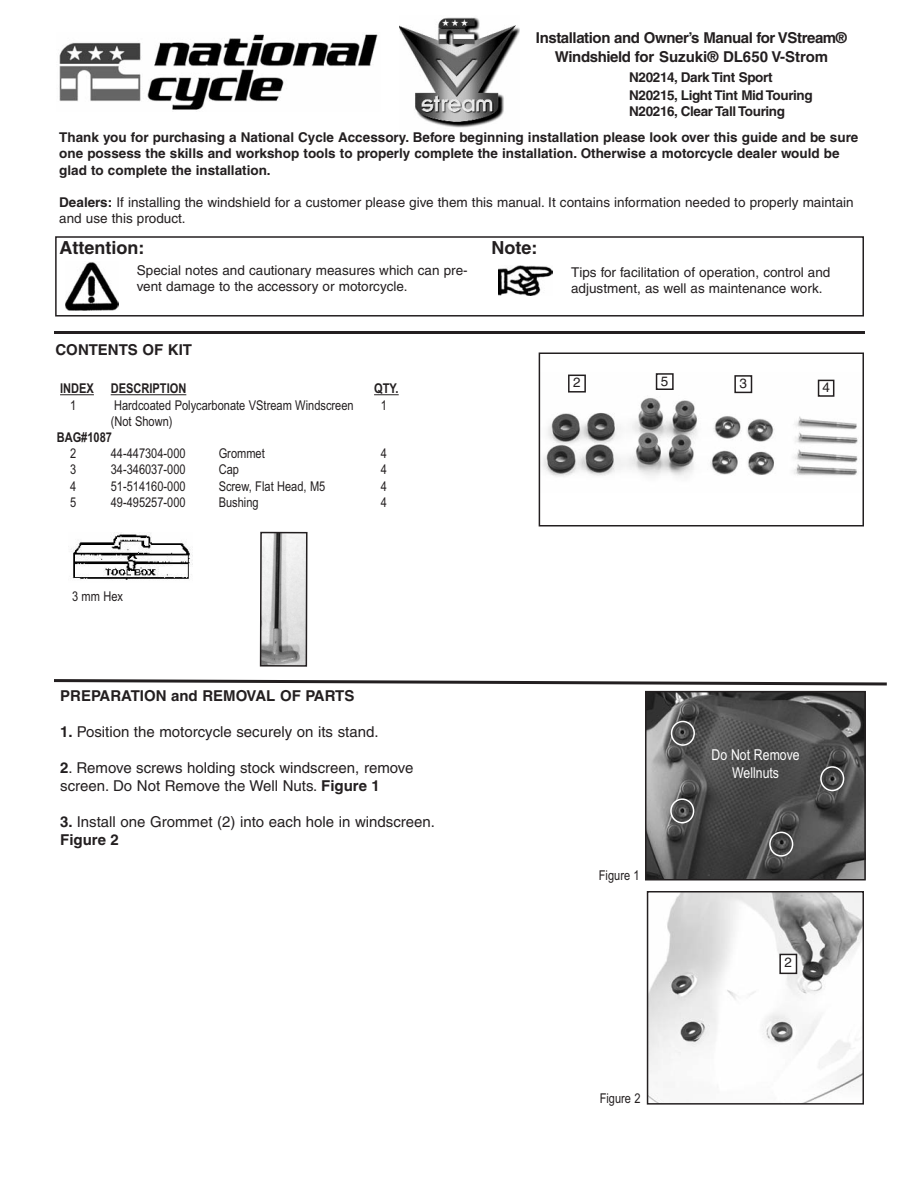
<style>
.page{position:relative;width:918px;height:1188px;background:#fff}
.page>*{position:absolute;margin:0;border:0;box-sizing:border-box;transform-origin:0 0}
.t1{font:700 18px "Helvetica";color:#231f20}
.t2{font:15px/18px "Helvetica";color:#231f20}
.t3{font:700 15px/19px "Helvetica";letter-spacing:-.03em;color:#231f20;text-align:center}
.t4{font:700 15px "Helvetica";color:#231f20}
.t5{font:15px/18px "Arial Narrow";color:#fff;text-align:center}
.t6{font:13.5px/16.2px "Helvetica";color:#231f20}
.t7{font:700 13.5px/16.2px "Helvetica";color:#231f20}
.t8{font:13.5px "Arial Narrow";color:#231f20}
.t9{font:700 13.5px/17.7px "Helvetica";letter-spacing:-.03em;color:#231f20}
.t10{font:700 13.5px "Arial Narrow";color:#231f20}
.s1{font-weight:700}
</style>
<div class="page">
<hr style="left:60px;top:394px;width:34px;height:1px;background:#231f20">
<hr style="left:111px;top:394px;width:75px;height:1px;background:#231f20">
<svg style="left:374px;top:394px;width:25px;height:1px"></svg>
<img style="left:59px;top:34px;width:319px;height:76px">
<div style="left:55px;top:236px;width:809px;height:81px;border:2px solid #231f20"></div>
<hr style="left:54px;top:331px;width:811px;height:3px;background:#231f20">
<svg style="left:54px;top:679px;width:833px;height:7px"></svg>
<img style="left:498px;top:266px;width:54px;height:29px">
<svg style="left:67px;top:310px;width:48px;height:1px"></svg>
<img style="left:66px;top:262px;width:52px;height:48px">
<img style="left:400px;top:17px;width:120px;height:111px">
<img style="left:650px;top:894px;width:211px;height:208px">
<div style="left:647px;top:891px;width:217px;height:214px;border:2px solid #231f20"></div>
<img style="left:542px;top:373px;width:316px;height:104px">
<div style="left:539px;top:352px;width:325px;height:174px;border:2px solid #231f20"></div>
<div style="left:569px;top:375px;width:16px;height:17px;background:#fff"></div>
<div style="left:568px;top:375px;width:18px;height:18px;border:2px solid #231f20"></div>
<div style="left:819px;top:380px;width:15px;height:16px;background:#fff"></div>
<div style="left:818px;top:380px;width:16px;height:17px;border:2px solid #231f20"></div>
<div style="left:735px;top:376px;width:17px;height:16px;background:#fff"></div>
<div style="left:734px;top:375px;width:18px;height:18px;border:2px solid #231f20"></div>
<div style="left:657px;top:374px;width:16px;height:15px;background:#fff"></div>
<div style="left:656px;top:373px;width:18px;height:17px;border:2px solid #231f20"></div>
<img style="left:263px;top:535px;width:42px;height:129px">
<div style="left:260px;top:532px;width:48px;height:135px;border:2px solid #231f20"></div>
<img style="left:70px;top:533px;width:122px;height:47px">
<img style="left:648px;top:694px;width:215px;height:183px">
<div style="left:645px;top:691px;width:221px;height:189px;border:2px solid #231f20"></div>
<div style="left:780px;top:954px;width:16px;height:19px;background:#fff"></div>
<div style="left:779px;top:954px;width:18px;height:20px;border:2px solid #231f20"></div>
<svg style="left:820px;top:766px;width:24px;height:25px"></svg>
<svg style="left:769px;top:832px;width:24px;height:25px"></svg>
<svg style="left:670px;top:798px;width:24px;height:26px"></svg>
<svg style="left:671px;top:721px;width:24px;height:25px"></svg>
<p class="t3" style="left:536px;top:30px;width:312px">Installation and Owner’s Manual for VStream®<br>Windshield for Suzuki® DL650 V-Strom</p>
<p class="t9" style="left:629px;top:70px;width:185px">N20214, Dark Tint Sport<br>N20215, Light Tint Mid Touring</p>
<p class="t9" style="left:629px;top:104px;width:157px">N20216, Clear Tall Touring</p>
<p class="t7" style="left:59px;top:131px;width:801px">Thank you for purchasing a National Cycle Accessory. Before beginning installation please look over this guide and be sure one possess the skills and workshop tools to properly complete the installation. Otherwise a motorcycle dealer would be glad to complete the installation.</p>
<p class="t6" style="left:59px;top:195px;width:796px"><span class="s1">Dealers:</span> If installing the windshield for a customer please give them this manual. It contains information needed to properly maintain and use this product.</p>
<h1 class="t1" style="left:60px;top:241px;width:86px">Attention:</h1>
<h1 class="t1" style="left:492px;top:241px;width:47px">Note:</h1>
<p class="t6" style="left:137px;top:264px;width:332px">Special notes and cautionary measures which can pre&shy;vent damage to the accessory or motorcycle.</p>
<p class="t6" style="left:571px;top:265px;width:261px">Tips for facilitation of operation, control and adjustment, as well as maintenance work.</p>
<p class="t4" style="left:56px;top:344px;width:138px">CONTENTS OF KIT</p>
<p class="t10" style="left:60px;top:381px;width:128px">INDEX DESCRIPTION</p>
<p class="t10" style="left:374px;top:381px;width:26px">QTY.</p>
<p class="t8" style="left:70px;top:397px;width:8px">1</p>
<p class="t8" style="left:114px;top:397px;width:241px">Hardcoated Polycarbonate VStream Windscreen</p>
<p class="t8" style="left:381px;top:397px;width:8px">1</p>
<p class="t8" style="left:111px;top:413px;width:63px">(Not Shown)</p>
<p class="t10" style="left:57px;top:429px;width:57px">BAG#1087</p>
<p class="t8" style="left:70px;top:446px;width:8px">2</p>
<p class="t8" style="left:111px;top:446px;width:77px">44-447304-000</p>
<p class="t8" style="left:219px;top:446px;width:48px">Grommet</p>
<p class="t8" style="left:381px;top:446px;width:8px">4</p>
<p class="t8" style="left:70px;top:462px;width:8px">3</p>
<p class="t8" style="left:111px;top:462px;width:77px">34-346037-000</p>
<p class="t8" style="left:219px;top:462px;width:22px">Cap</p>
<p class="t8" style="left:381px;top:462px;width:8px">4</p>
<p class="t8" style="left:70px;top:478px;width:8px">4</p>
<p class="t8" style="left:111px;top:478px;width:77px">51-514160-000</p>
<p class="t8" style="left:219px;top:478px;width:108px">Screw, Flat Head, M5</p>
<p class="t8" style="left:381px;top:478px;width:8px">4</p>
<p class="t8" style="left:70px;top:494px;width:8px">5</p>
<p class="t8" style="left:111px;top:494px;width:77px">49-495257-000</p>
<p class="t8" style="left:219px;top:494px;width:42px">Bushing</p>
<p class="t8" style="left:381px;top:494px;width:8px">4</p>
<p class="t8" style="left:72px;top:588px;width:53px">3 mm Hex</p>
<p class="t4" style="left:60px;top:690px;width:296px">PREPARATION and REMOVAL OF PARTS</p>
<p class="t2" style="left:60px;top:724px;width:320px"><span class="s1">1.</span> Position the motorcycle securely on its stand.</p>
<p class="t2" style="left:60px;top:760px;width:355px"><span class="s1">2</span>. Remove screws holding stock windscreen, remove screen. Do Not Remove the Well Nuts. <span class="s1">Figure 1</span></p>
<p class="t2" style="left:60px;top:814px;width:376px"><span class="s1">3.</span> Install one Grommet (2) into each hole in windscreen.<br><span class="s1">Figure 2</span></p>
<p class="t6" style="left:573px;top:376px;width:9px">2</p>
<p class="t6" style="left:661px;top:374px;width:9px">5</p>
<p class="t6" style="left:740px;top:376px;width:9px">3</p>
<p class="t6" style="left:822px;top:381px;width:9px">4</p>
<p class="t8" style="left:599px;top:867px;width:42px">Figure 1</p>
<p class="t8" style="left:600px;top:1090px;width:42px">Figure 2</p>
<p class="t5" style="left:712px;top:746px;width:90px">Do Not Remove<br>Wellnuts</p>
<p class="t6" style="left:785px;top:956px;width:9px">2</p>
</div>
